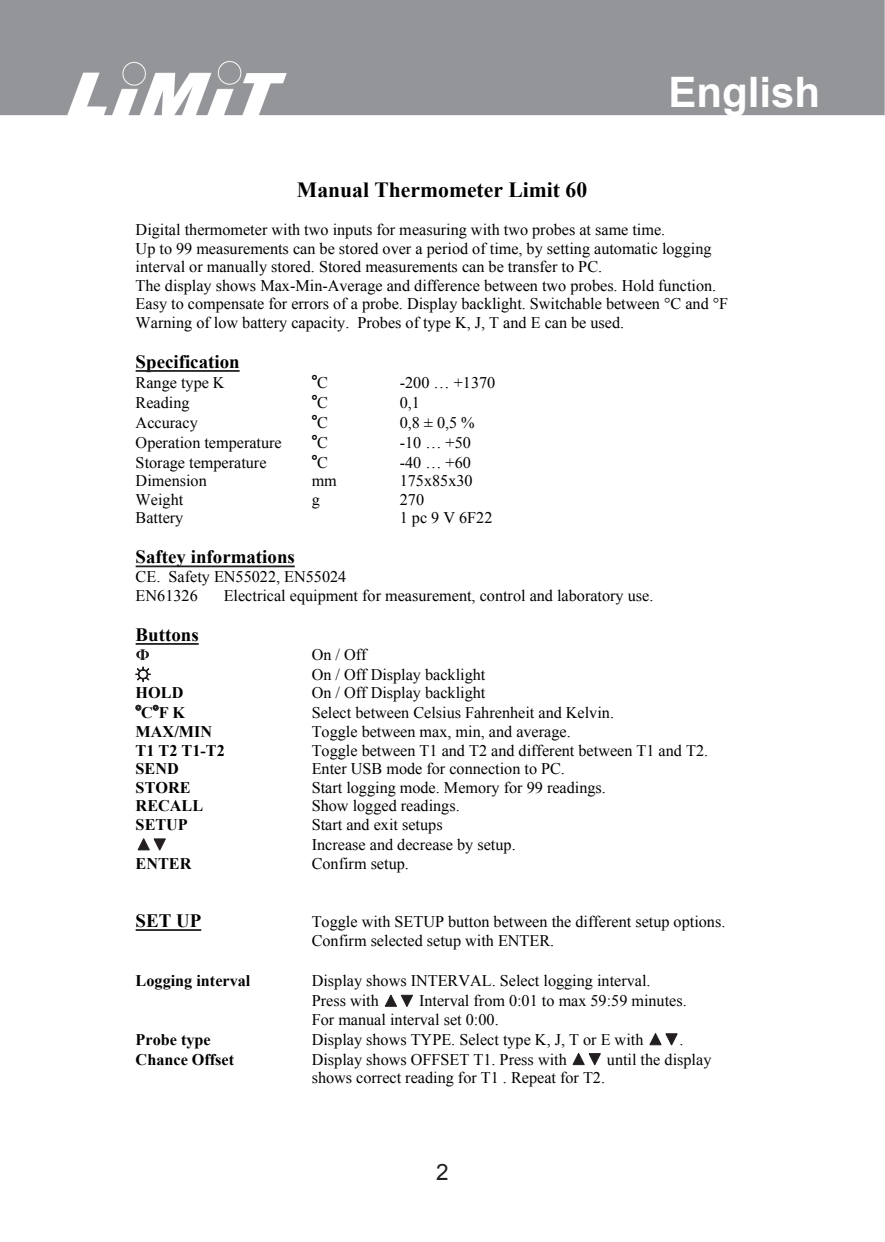
<style>
.page{position:relative;width:885px;height:1242px;background:#fff}
.page>*{position:absolute;margin:0;border:0;box-sizing:border-box;transform-origin:0 0}
.t1{font:700 42px "Arial";color:#fff}
.t2{font:22.5px "Arial";color:#231f20}
.t3{font:700 21.6px "Times New Roman";color:#000}
.t4{font:700 18.9px "Times New Roman";color:#000}
.t5{font:16.2px/18.6px "Times New Roman";color:#000}
.t6{font:700 16.2px "Times New Roman";color:#000}
.t7{font:16.2px "Impact";color:#000}
.s1{font-family:"Times New Roman"}
.s2{font-family:"Impact";font-weight:400}
</style>
<div class="page">
<div style="left:0;top:0;width:885px;height:115px;background:#939598"></div>
<svg style="left:135px;top:370px;width:105px;height:2px"></svg>
<svg style="left:135px;top:565px;width:160px;height:3px"></svg>
<svg style="left:135px;top:643px;width:64px;height:17px"></svg>
<svg style="left:135px;top:666px;width:16px;height:15px"></svg>
<svg style="left:135px;top:704px;width:7px;height:7px"></svg>
<svg style="left:152px;top:704px;width:7px;height:7px"></svg>
<svg style="left:137px;top:838px;width:29px;height:12px"></svg>
<svg style="left:135px;top:929px;width:67px;height:2px"></svg>
<svg style="left:385px;top:994px;width:28px;height:13px"></svg>
<svg style="left:649px;top:1033px;width:29px;height:12px"></svg>
<svg style="left:572px;top:1053px;width:29px;height:12px"></svg>
<p class="t1" style="left:668px;top:64px;width:153px">English</p>
<p class="t3" style="left:297px;top:174px;width:292px">Manual Thermometer Limit 60</p>
<p class="t5" style="left:136px;top:220px;width:594px">Digital thermometer with two inputs for measuring with two probes at same time.<br>Up to 99 measurements can be stored over a period of time, by setting automatic logging interval or manually stored. Stored measurements can be transfer to PC.<br>The display shows Max-Min-Average and difference between two probes. Hold function.<br>Easy to compensate for errors of a probe. Display backlight. Switchable between °C and °F Warning of low battery capacity. Probes of type K, J, T and E can be used.</p>
<p class="t4" style="left:136px;top:349px;width:106px">Specification</p>
<p class="t5" style="left:136px;top:373px;width:91px">Range type K</p>
<p class="t7" style="left:312px;top:369px;width:18px">°<span class="s1">C</span></p>
<p class="t5" style="left:400px;top:373px;width:97px">-200 … +1370</p>
<p class="t5" style="left:136px;top:393px;width:55px">Reading</p>
<p class="t7" style="left:312px;top:389px;width:18px">°<span class="s1">C</span></p>
<p class="t5" style="left:400px;top:393px;width:22px">0,1</p>
<p class="t5" style="left:136px;top:413px;width:64px">Accuracy</p>
<p class="t7" style="left:312px;top:409px;width:18px">°<span class="s1">C</span></p>
<p class="t5" style="left:400px;top:413px;width:77px">0,8 ± 0,5 %</p>
<p class="t5" style="left:136px;top:433px;width:148px">Operation temperature</p>
<p class="t7" style="left:312px;top:429px;width:18px">°<span class="s1">C</span></p>
<p class="t5" style="left:400px;top:433px;width:73px">-10 … +50</p>
<p class="t5" style="left:136px;top:452px;width:132px">Storage temperature</p>
<p class="t7" style="left:312px;top:449px;width:18px">°<span class="s1">C</span></p>
<p class="t5" style="left:400px;top:452px;width:73px">-40 … +60</p>
<p class="t5" style="left:136px;top:471px;width:73px">Dimension</p>
<p class="t5" style="left:312px;top:471px;width:27px">mm</p>
<p class="t5" style="left:400px;top:471px;width:74px">175x85x30</p>
<p class="t5" style="left:136px;top:490px;width:49px">Weight</p>
<p class="t5" style="left:312px;top:490px;width:10px">g</p>
<p class="t5" style="left:400px;top:490px;width:26px">270</p>
<p class="t5" style="left:136px;top:508px;width:49px">Battery</p>
<p class="t5" style="left:400px;top:508px;width:94px">1 pc 9 V 6F22</p>
<p class="t4" style="left:136px;top:544px;width:161px">Saftey informations</p>
<p class="t5" style="left:136px;top:567px;width:212px">CE. Safety EN55022, EN55024<br>EN61326</p>
<p class="t5" style="left:224px;top:586px;width:431px">Electrical equipment for measurement, control and laboratory use.</p>
<p class="t4" style="left:136px;top:621px;width:65px">Buttons</p>
<p class="t5" style="left:312px;top:644px;width:175px;line-height:19.8px">On / Off<br>On / Off Display backlight</p>
<p class="t6" style="left:136px;top:682px;width:49px">HOLD</p>
<p class="t5" style="left:312px;top:683px;width:175px">On / Off Display backlight</p>
<p class="t6" style="left:136px;top:701px;width:51px"><span class="s2">°</span>C<span class="s2">°</span>F K</p>
<p class="t5" style="left:312px;top:703px;width:304px">Select between Celsius Fahrenheit and Kelvin.</p>
<p class="t6" style="left:136px;top:720px;width:78px">MAX/MIN</p>
<p class="t5" style="left:312px;top:722px;width:260px">Toggle between max, min, and average.</p>
<p class="t6" style="left:136px;top:739px;width:91px">T1 T2 T1-T2</p>
<p class="t5" style="left:312px;top:740px;width:398px">Toggle between T1 and T2 and different between T1 and T2.</p>
<p class="t6" style="left:136px;top:757px;width:45px">SEND</p>
<p class="t5" style="left:312px;top:759px;width:255px">Enter USB mode for connection to PC.</p>
<p class="t6" style="left:136px;top:776px;width:56px">STORE</p>
<p class="t5" style="left:312px;top:778px;width:296px">Start logging mode. Memory for 99 readings.</p>
<p class="t6" style="left:136px;top:795px;width:69px">RECALL</p>
<p class="t5" style="left:312px;top:796px;width:150px">Show logged readings.</p>
<p class="t6" style="left:136px;top:813px;width:54px">SETUP</p>
<p class="t5" style="left:312px;top:814px;width:205px;line-height:19.8px">Start and exit setups<br>Increase and decrease by setup.</p>
<p class="t6" style="left:136px;top:852px;width:57px">ENTER</p>
<p class="t5" style="left:312px;top:853px;width:99px">Confirm setup.</p>
<p class="t4" style="left:136px;top:907px;width:67px">SET UP</p>
<p class="t5" style="left:312px;top:912px;width:415px">Toggle with SETUP button between the different setup options.<br>Confirm selected setup with ENTER.</p>
<p class="t6" style="left:136px;top:969px;width:116px">Logging interval</p>
<p class="t5" style="left:312px;top:971px;width:340px;line-height:19.8px">Display shows INTERVAL. Select logging interval.<br>Press with</p>
<p class="t5" style="left:312px;top:991px;width:376px;text-indent:107px">Interval from 0:01 to max 59:59 minutes.<br>For manual interval set 0:00.</p>
<p class="t6" style="left:136px;top:1028px;width:77px">Probe type</p>
<p class="t5" style="left:312px;top:1029px;width:333px">Display shows TYPE. Select type K, J, T or E with</p>
<p class="t5" style="left:679px;top:1029px;width:6px">.</p>
<p class="t6" style="left:136px;top:1048px;width:100px">Chance Offset</p>
<p class="t5" style="left:312px;top:1049px;width:257px">Display shows OFFSET T1. Press with</p>
<p class="t5" style="left:607px;top:1049px;width:106px">until the display</p>
<p class="t5" style="left:312px;top:1068px;width:295px">shows correct reading for T1 . Repeat for T2.</p>
<p class="t2" style="left:436px;top:1157px;width:14px">2</p>
</div>
